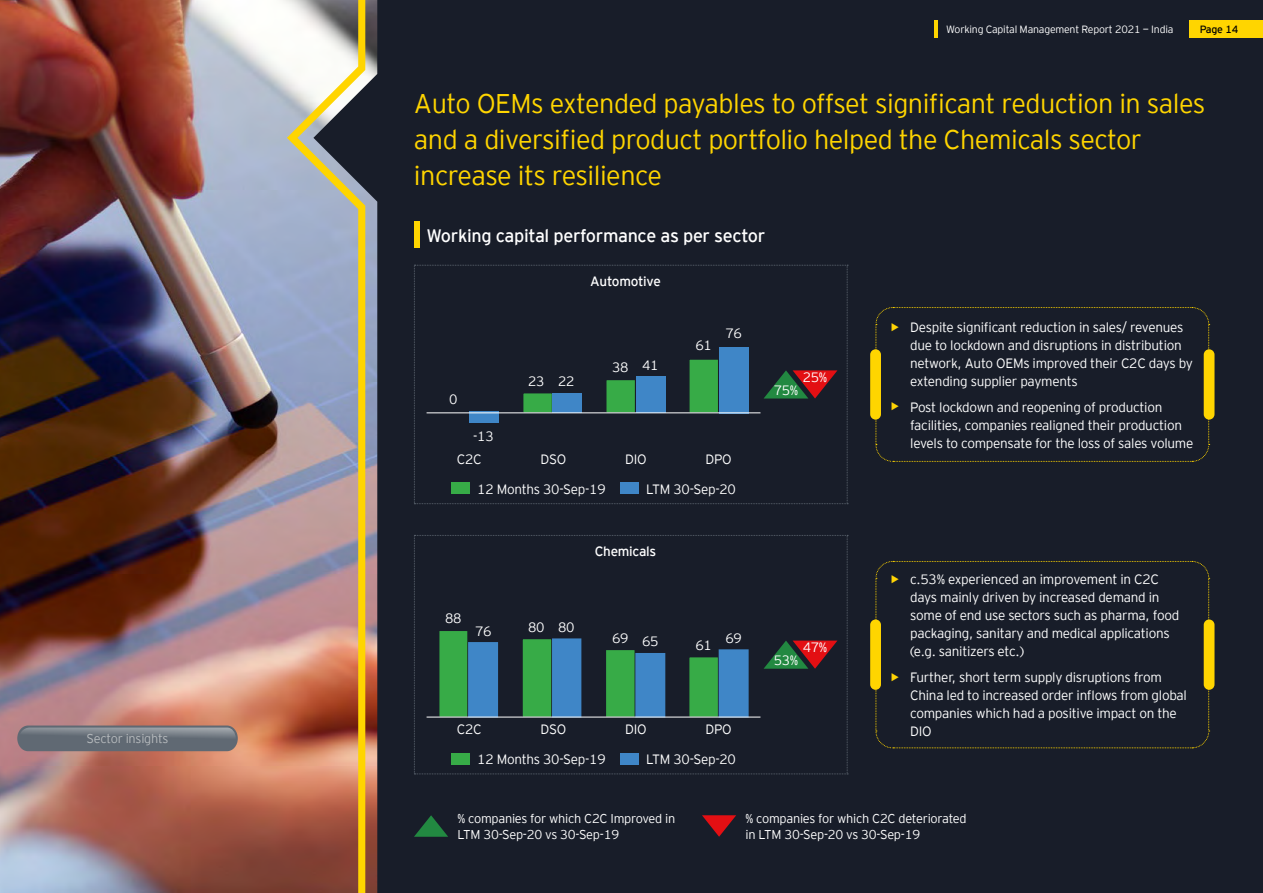
<style>
.page{position:relative;width:1263px;height:893px;background:#181d29}
.page>*{position:absolute;margin:0;border:0;box-sizing:border-box;transform-origin:0 0}
.t1{font:300 27px/36px "EY Interstate";letter-spacing:-.02em;color:#ffd500}
.t2{font:300 18px "EY Interstate";letter-spacing:-.02em;color:#fff}
.t3{font:300 13.5px/18px "EY Interstate";letter-spacing:-.02em;color:#fff}
.t4{font:300 13.5px "EY Interstate";letter-spacing:-.02em;color:#fff}
.t5{font:300 12.75px/15.8px "EY Interstate";letter-spacing:-.02em;color:#fff}
.t6{font:300 12.75px "EY Interstate";letter-spacing:-.02em;color:#b5b9bc}
.t7{font:300 10.5px "EY Interstate";letter-spacing:-.02em;color:#fff}
.t8{font:300 10.5px "EY Interstate";letter-spacing:-.02em;color:#000}
.s1{font-weight:700;font-size:15.75px;color:#ffd405}
</style>
<div class="page">
<img style="left:0;top:0;width:377px;height:893px">
<svg style="left:287px;top:0;width:78px;height:893px;background:#b29787"></svg>
<svg style="left:875px;top:307px;width:335px;height:155px"></svg>
<div style="left:870px;top:349px;width:11px;height:71px;background:#ffd500;border-radius:5px"></div>
<div style="left:1204px;top:349px;width:10px;height:71px;background:#ffd500;border-radius:5px"></div>
<svg style="left:875px;top:561px;width:335px;height:188px"></svg>
<div style="left:870px;top:619px;width:11px;height:71px;background:#ffd500;border-radius:5px"></div>
<div style="left:1204px;top:619px;width:10px;height:71px;background:#ffd500;border-radius:5px"></div>
<div style="left:414px;top:222px;width:6px;height:26px;background:#ffd500"></div>
<svg style="left:414px;top:265px;width:434px;height:239px"></svg>
<div style="left:469px;top:412px;width:29px;height:11px;background:#3f86c7"></div>
<div style="left:553px;top:393px;width:29px;height:20px;background:#3f86c7"></div>
<div style="left:636px;top:377px;width:29px;height:36px;background:#3f86c7"></div>
<div style="left:719px;top:347px;width:30px;height:66px;background:#3f86c7"></div>
<hr style="left:427px;top:412px;width:333px;height:1px;background:#fff">
<svg style="left:414px;top:535px;width:434px;height:239px"></svg>
<hr style="left:427px;top:717px;width:333px;height:1px;background:#fff">
<svg style="left:17px;top:725px;width:221px;height:26px;background:#6f747c"></svg>
<svg style="left:414px;top:815px;width:34px;height:22px"></svg>
<svg style="left:702px;top:815px;width:34px;height:22px"></svg>
<div style="left:1189px;top:20px;width:74px;height:17px;background:#ffd500"></div>
<hr style="left:935px;top:20px;width:3px;height:17px;background:#ffd500">
<p class="t6" style="left:87px;top:730px;width:83px">Sector insights</p>
<p class="t7" style="left:946px;top:22px;width:229px">Working Capital Management Report 2021 — India</p>
<p class="t8" style="left:1200px;top:22px;width:40px">Page 14</p>
<h1 class="t1" style="left:414px;top:84px;width:793px">Auto OEMs extended payables to offset significant reduction in sales and a diversified product portfolio helped the Chemicals sector increase its resilience</h1>
<h2 class="t2" style="left:427px;top:223px;width:340px">Working capital performance as per sector</h2>
<p class="t4" style="left:590px;top:271px;width:72px">Automotive</p>
<p class="t3" style="left:449px;top:389px;width:10px">0</p>
<p class="t3" style="left:473px;top:426px;width:22px">-13</p>
<p class="t3" style="left:457px;top:450px;width:26px">C2C</p>
<p class="t3" style="left:528px;top:371px;width:18px">23</p>
<p class="t3" style="left:558px;top:371px;width:18px">22</p>
<p class="t3" style="left:541px;top:450px;width:27px">DSO</p>
<p class="t3" style="left:612px;top:358px;width:18px">38</p>
<p class="t3" style="left:642px;top:356px;width:18px">41</p>
<p class="t3" style="left:625px;top:450px;width:23px">DIO</p>
<p class="t3" style="left:695px;top:336px;width:18px">61</p>
<p class="t3" style="left:725px;top:324px;width:18px">76</p>
<p class="t3" style="left:705px;top:450px;width:28px">DPO</p>
<p class="t3" style="left:477px;top:479px;width:130px">12 Months 30-Sep-19</p>
<p class="t3" style="left:646px;top:479px;width:91px">LTM 30-Sep-20</p>
<p class="t3" style="left:803px;top:367px;width:26px">25%</p>
<p class="t3" style="left:774px;top:380px;width:26px">75%</p>
<p class="t4" style="left:595px;top:542px;width:63px">Chemicals</p>
<p class="t3" style="left:445px;top:608px;width:18px">88</p>
<p class="t3" style="left:475px;top:621px;width:18px">76</p>
<p class="t3" style="left:528px;top:618px;width:18px">80</p>
<p class="t3" style="left:558px;top:618px;width:18px">80</p>
<p class="t3" style="left:612px;top:628px;width:18px">69</p>
<p class="t3" style="left:642px;top:632px;width:18px">65</p>
<p class="t3" style="left:725px;top:628px;width:18px">69</p>
<p class="t3" style="left:695px;top:636px;width:18px">61</p>
<p class="t3" style="left:803px;top:638px;width:26px">47%</p>
<p class="t3" style="left:774px;top:650px;width:26px">53%</p>
<p class="t3" style="left:457px;top:720px;width:26px">C2C</p>
<p class="t3" style="left:541px;top:720px;width:27px">DSO</p>
<p class="t3" style="left:625px;top:720px;width:23px">DIO</p>
<p class="t3" style="left:705px;top:720px;width:28px">DPO</p>
<p class="t3" style="left:477px;top:749px;width:130px">12 Months 30-Sep-19</p>
<p class="t3" style="left:646px;top:749px;width:91px">LTM 30-Sep-20</p>
<p class="t3" style="left:910px;top:318px;width:284px;text-indent:-20px"><span class="s1">•</span> Despite significant reduction in sales/ revenues due to lockdown and disruptions in distribution network, Auto OEMs improved their C2C days by extending supplier payments</p>
<p class="t3" style="left:910px;top:397px;width:285px;text-indent:-20px"><span class="s1">•</span> Post lockdown and reopening of production facilities, companies realigned their production levels to compensate for the loss of sales volume</p>
<p class="t3" style="left:910px;top:570px;width:271px;text-indent:-20px"><span class="s1">•</span> c.53% experienced an improvement in C2C days mainly driven by increased demand in some of end use sectors such as pharma, food packaging, sanitary and medical applications (e.g. sanitizers etc.)</p>
<p class="t3" style="left:910px;top:667px;width:278px;text-indent:-20px"><span class="s1">•</span> Further, short term supply disruptions from China led to increased order inflows from global companies which had a positive impact on the DIO</p>
<p class="t5" style="left:457px;top:810px;width:219px">% companies for which C2C Improved in<br>LTM 30-Sep-20 vs 30-Sep-19</p>
<p class="t5" style="left:745px;top:810px;width:223px">% companies for which C2C deteriorated in LTM 30-Sep-20 vs 30-Sep-19</p>
</div>
